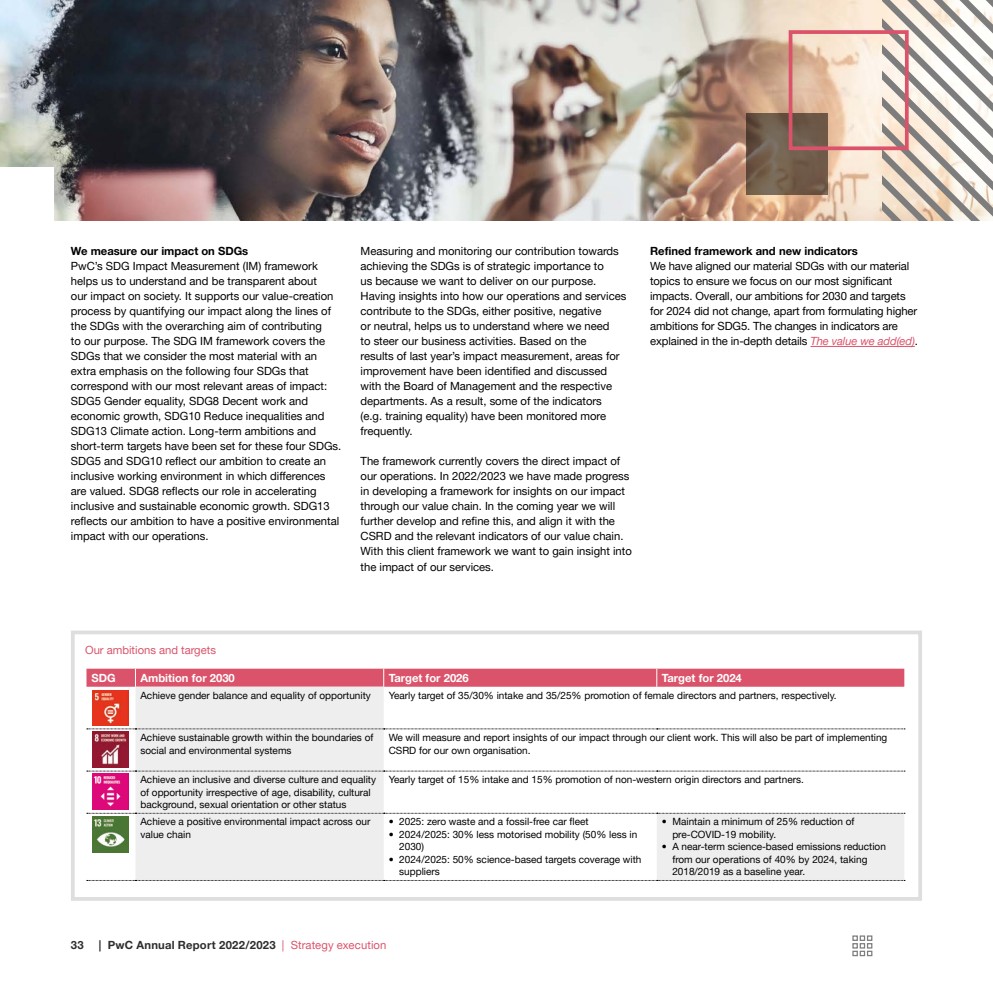
<style>
.page{position:relative;width:993px;height:993px;background:#fff}
.page>*{position:absolute;margin:0;border:0;box-sizing:border-box;transform-origin:0 0}
.t1{font:11.25px/15px "Helvetica Neue LT Pro";color:#000}
.t2{font:700 11.25px "Helvetica Neue LT Pro";color:#000}
.t3{font:700 11.25px "Helvetica Neue LT Pro";letter-spacing:.025em;color:#2d2d2d}
.t4{font:700 11.25px "Helvetica Neue LT Pro";color:#fff}
.t5{font:11.25px "Helvetica Neue LT Pro";color:#db536a}
.t6{font:10px/12.5px "Helvetica Neue LT Pro";color:#000}
.s1{font-style:italic;color:#db536a}
.s2{font-weight:400;color:#db536a}
</style>
<div class="page">
<svg style="left:852px;top:935px;width:20px;height:20px"></svg>
<hr style="left:810px;top:346px;width:104px;height:1px;background:#db536a">
<div style="left:71px;top:630px;width:850px;height:270px;border:4px solid #dedede"></div>
<svg style="left:135px;top:686px;width:769px;height:193px"></svg>
<div style="left:86px;top:668px;width:818px;height:18px;background:#db536a"></div>
<svg style="left:87px;top:728px;width:817px;height:1px"></svg>
<svg style="left:87px;top:770px;width:817px;height:1px"></svg>
<svg style="left:87px;top:812px;width:817px;height:1px"></svg>
<svg style="left:135px;top:879px;width:769px;height:1px"></svg>
<img style="left:92px;top:690px;width:36px;height:35px">
<img style="left:92px;top:731px;width:36px;height:36px">
<img style="left:92px;top:816px;width:36px;height:35px">
<img style="left:92px;top:773px;width:36px;height:36px">
<img style="left:0;top:0;width:882px;height:220px">
<svg style="left:746px;top:114px;width:81px;height:81px;background:#6e5b4a"></svg>
<div style="left:0;top:167px;width:53px;height:81px;background:#fff"></div>
<svg style="left:882px;top:0;width:110px;height:220px"></svg>
<div style="left:788px;top:30px;width:120px;height:120px;border:4px solid #db536a"></div>
<p class="t2" style="left:71px;top:244px;width:179px">We measure our impact on SDGs</p>
<p class="t1" style="left:71px;top:258px;width:272px">PwC’s SDG Impact Measurement (IM) framework helps us to understand and be transparent about<br>our impact on society. It supports our value-creation process by quantifying our impact along the lines of the SDGs with the overarching aim of contributing<br>to our purpose. The SDG IM framework covers the SDGs that we consider the most material with an extra emphasis on the following four SDGs that correspond with our most relevant areas of impact:<br>SDG5 Gender equality, SDG8 Decent work and economic growth, SDG10 Reduce inequalities and SDG13 Climate action. Long-term ambitions and short-term targets have been set for these four SDGs.<br>SDG5 and SDG10 reflect our ambition to create an inclusive working environment in which differences are valued. SDG8 reflects our role in accelerating inclusive and sustainable economic growth. SDG13 reflects our ambition to have a positive environmental impact with our operations.</p>
<p class="t1" style="left:360px;top:243px;width:267px">Measuring and monitoring our contribution towards achieving the SDGs is of strategic importance to<br>us because we want to deliver on our purpose.<br>Having insights into how our operations and services contribute to the SDGs, either positive, negative<br>or neutral, helps us to understand where we need<br>to steer our business activities. Based on the<br>results of last year’s impact measurement, areas for improvement have been identified and discussed with the Board of Management and the respective departments. As a result, some of the indicators<br>(e.g. training equality) have been monitored more frequently.</p>
<p class="t1" style="left:360px;top:453px;width:273px">The framework currently covers the direct impact of our operations. In 2022/2023 we have made progress in developing a framework for insights on our impact through our value chain. In the coming year we will further develop and refine this, and align it with the CSRD and the relevant indicators of our value chain.<br>With this client framework we want to gain insight into the impact of our services.</p>
<p class="t2" style="left:650px;top:244px;width:209px">Refined framework and new indicators</p>
<p class="t1" style="left:650px;top:258px;width:269px">We have aligned our material SDGs with our material topics to ensure we focus on our most significant impacts. Overall, our ambitions for 2030 and targets for 2024 did not change, apart from formulating higher ambitions for SDG5. The changes in indicators are explained in the in-depth details <span class="s1">The value we add(ed)</span>.</p>
<p class="t5" style="left:85px;top:642px;width:132px">Our ambitions and targets</p>
<p class="t4" style="left:91px;top:670px;width:26px">SDG</p>
<p class="t4" style="left:140px;top:670px;width:96px">Ambition for 2030</p>
<p class="t4" style="left:388px;top:670px;width:82px">Target for 2026</p>
<p class="t4" style="left:661px;top:670px;width:82px">Target for 2024</p>
<p class="t6" style="left:140px;top:688px;width:232px">Achieve gender balance and equality of opportunity</p>
<p class="t6" style="left:388px;top:688px;width:449px">Yearly target of 35/30% intake and 35/25% promotion of female directors and partners, respectively.</p>
<p class="t6" style="left:140px;top:730px;width:234px">Achieve sustainable growth within the boundaries of social and environmental systems</p>
<p class="t6" style="left:388px;top:730px;width:500px">We will measure and report insights of our impact through our client work. This will also be part of implementing<br>CSRD for our own organisation.</p>
<p class="t6" style="left:140px;top:773px;width:237px">Achieve an inclusive and diverse culture and equality of opportunity irrespective of age, disability, cultural background, sexual orientation or other status</p>
<p class="t6" style="left:388px;top:773px;width:416px">Yearly target of 15% intake and 15% promotion of non-western origin directors and partners.</p>
<p class="t6" style="left:140px;top:815px;width:231px">Achieve a positive environmental impact across our value chain</p>
<p class="t6" style="left:388px;top:815px;width:201px">• 2025: zero waste and a fossil-free car fleet</p>
<p class="t6" style="left:672px;top:815px;width:183px;text-indent:-11px">• Maintain a minimum of 25% reduction of pre-COVID-19 mobility.</p>
<p class="t6" style="left:672px;top:840px;width:215px;text-indent:-11px">• A near-term science-based emissions reduction from our operations of 40% by 2024, taking<br>2018/2019 as a baseline year.</p>
<p class="t6" style="left:399px;top:827px;width:239px;text-indent:-11px">• 2024/2025: 30% less motorised mobility (50% less in<br>2030)</p>
<p class="t6" style="left:399px;top:852px;width:243px;text-indent:-11px">• 2024/2025: 50% science-based targets coverage with suppliers</p>
<p class="t3" style="left:71px;top:937px;width:14px">33</p>
<p class="t3" style="left:99px;top:937px;width:289px">| PwC Annual Report 2022/2023 <span class="s2">| Strategy execution</span></p>
</div>
